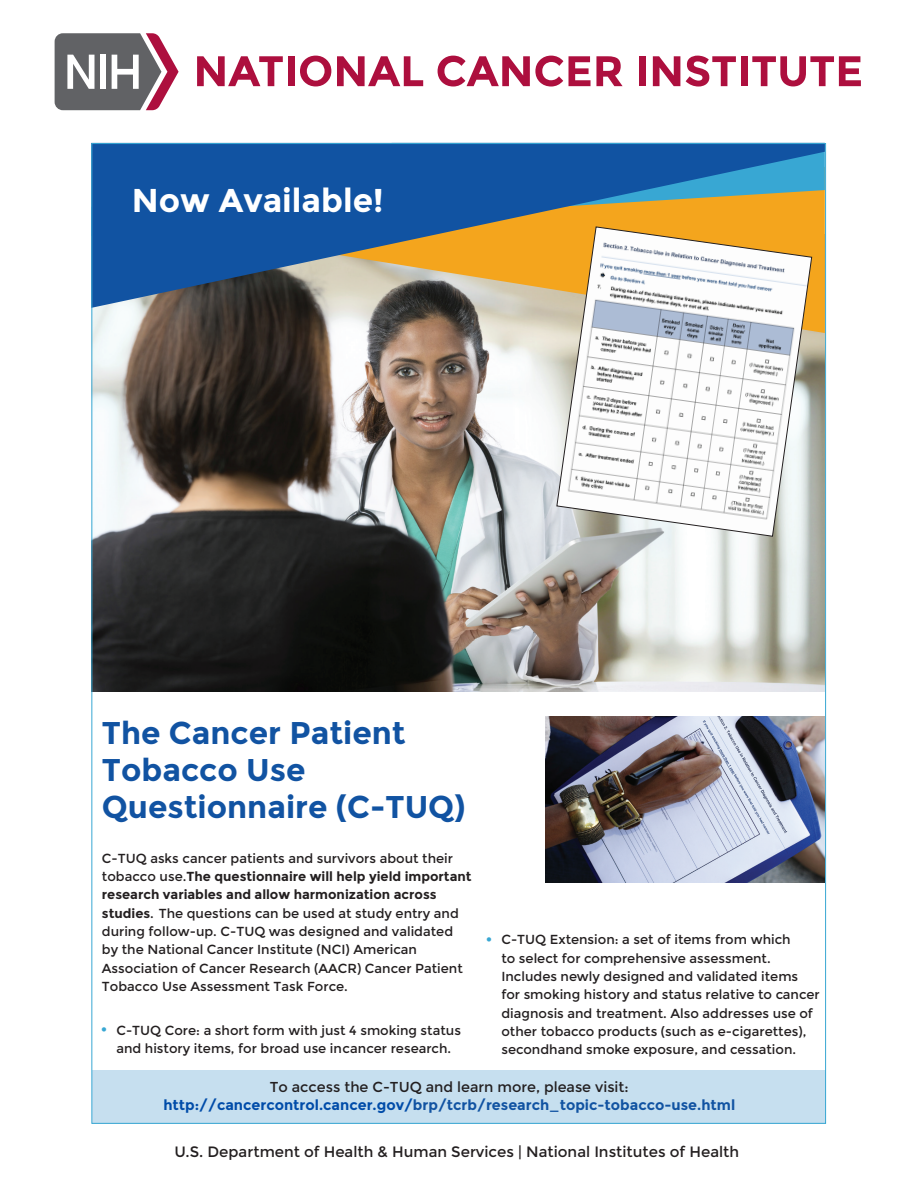
<style>
.page{position:relative;width:918px;height:1188px;background:#fff}
.page>*{position:absolute;margin:0;border:0;box-sizing:border-box;transform-origin:0 0}
.t1{font:700 33px "Montserrat";color:#fff}
.t2{font:700 31.5px/36.8px "Montserrat";color:#1153a2}
.t3{font:15px "Montserrat";color:#231f20}
.t4{font:14.4px/18.3px "Montserrat";color:#231f20;text-align:center}
.t5{font:13.05px/18.3px "Montserrat";color:#231f20}
.s1{font-weight:700}
.s2{font-family:"Arial";font-weight:900;color:#38a7d3}
.s3{font-weight:700;color:#004ca9}
.s4{font-weight:700;color:#1153a2}
</style>
<div class="page">
<div style="left:92px;top:1070px;width:734px;height:54px;background:#c6dfef"></div>
<img style="left:93px;top:308px;width:731px;height:383px">
<svg style="left:100px;top:308px;width:724px;height:25px;background:#897f74"></svg>
<svg style="left:93px;top:145px;width:731px;height:163px;background:#4c6d88"></svg>
<svg style="left:556px;top:226px;width:257px;height:311px"></svg>
<img style="left:545px;top:717px;width:279px;height:165px">
<svg style="left:197px;top:56px;width:86px;height:30px"></svg>
<div style="left:288px;top:56px;width:6px;height:30px;background:#ad0f3e"></div>
<svg style="left:300px;top:56px;width:31px;height:30px"></svg>
<svg style="left:337px;top:56px;width:86px;height:30px"></svg>
<svg style="left:438px;top:56px;width:125px;height:31px"></svg>
<svg style="left:569px;top:56px;width:54px;height:30px"></svg>
<div style="left:639px;top:56px;width:6px;height:30px;background:#ad0f3e"></div>
<svg style="left:653px;top:56px;width:27px;height:30px"></svg>
<svg style="left:686px;top:56px;width:50px;height:31px"></svg>
<div style="left:741px;top:56px;width:6px;height:30px;background:#ad0f3e"></div>
<svg style="left:752px;top:56px;width:109px;height:30px"></svg>
<svg style="left:55px;top:33px;width:124px;height:77px"></svg>
<h1 class="t1" style="left:132px;top:181px;width:253px">Now Available!</h1>
<h2 class="t2" style="left:102px;top:715px;width:365px">The Cancer Patient<br>Tobacco Use<br>Questionnaire (C-TUQ)</h2>
<p class="t5" style="left:102px;top:849px;width:371px">C-TUQ asks cancer patients and survivors about their tobacco use. <span class="s1">The questionnaire will help yield important research variables and allow harmonization across studies</span>. The questions can be used at study entry and during follow-up. C-TUQ was designed and validated by the National Cancer Institute (NCI) American Association of Cancer Research (AACR) Cancer Patient Tobacco Use Assessment Task Force.</p>
<p class="t5" style="left:101px;top:1021px;width:362px;text-align:center"><span class="s2">•</span> C-TUQ Core: a short form with just 4 smoking status and history items, for broad use in cancer research.</p>
<p class="t5" style="left:501px;top:931px;width:320px;text-indent:-16px"><span class="s2">•</span> C-TUQ Extension: a set of items from which<br>to select for comprehensive assessment.<br>Includes newly designed and validated items for smoking history and status relative to cancer diagnosis and treatment. Also addresses use of other tobacco products (such as e-cigarettes), secondhand smoke exposure, and cessation.</p>
<p class="t4" style="left:163px;top:1078px;width:573px">To access the C-TUQ and learn more, please visit: <span class="s3">http://cancercontrol.cancer.gov/</span><span class="s4">brp/tcrb/research_topic-tobacco-use.html</span></p>
<p class="t3" style="left:174px;top:1143px;width:566px">U.S. Department of Health &amp; Human Services | National Institutes of Health</p>
</div>
